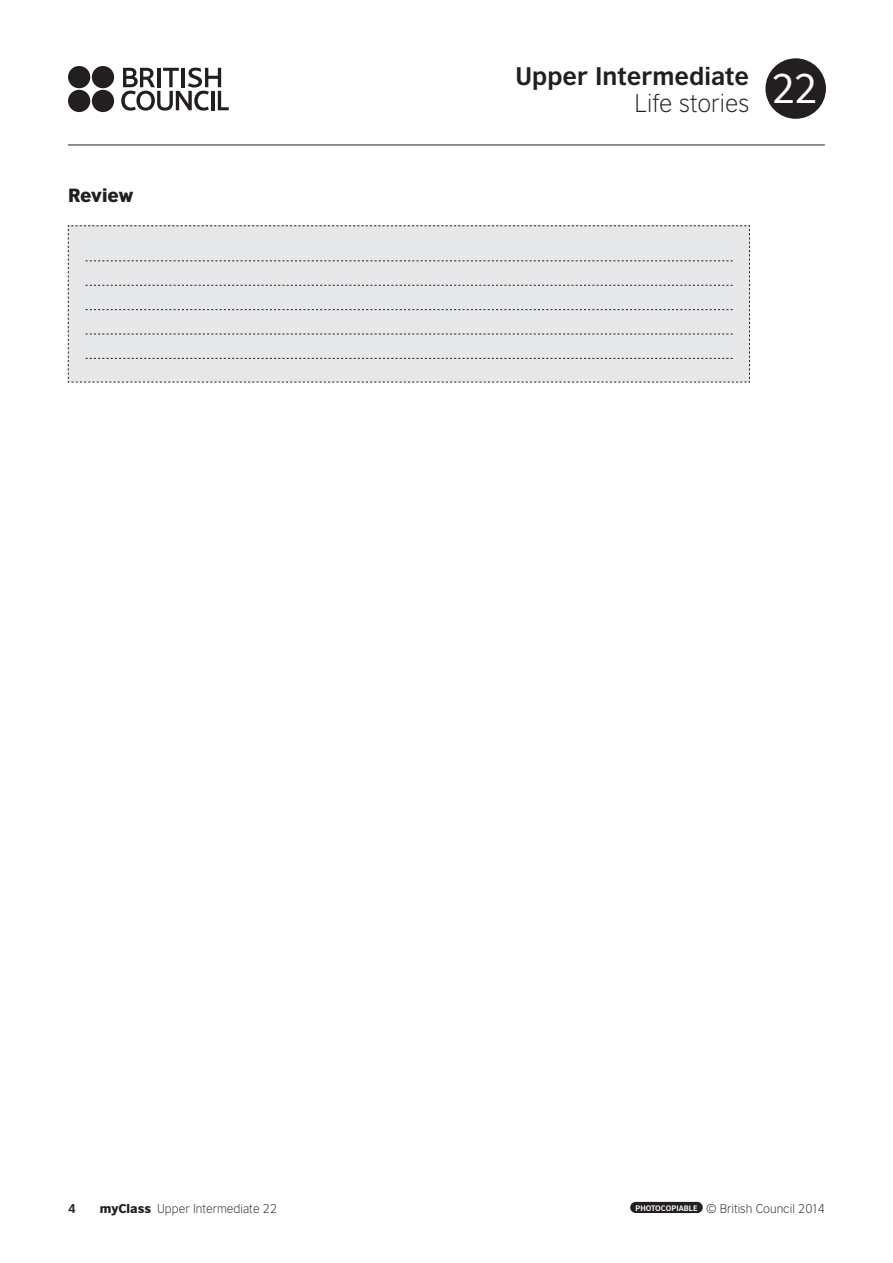
<style>
.page{position:relative;width:893px;height:1263px;background:#fff}
.page>*{position:absolute;margin:0;border:0;box-sizing:border-box;transform-origin:0 0}
.t1{font:39px "British Council Sans";color:#fff}
.t2{font:700 24px "British Council Sans";color:#231f20}
.t3{font:300 24px "British Council Sans";color:#231f20}
.t4{font:900 18px "British Council Sans";letter-spacing:-.015em;color:#231f20}
.t5{font:300 12px "British Council Sans";color:#231f20}
.t6{font:700 12px "British Council Sans";color:#231f20}
.s1{font-weight:900}
</style>
<div class="page">
<svg style="left:121px;top:68px;width:108px;height:43px"></svg>
<div style="left:68px;top:66px;width:22px;height:22px;background:#231f20;border-radius:50%"></div>
<div style="left:92px;top:66px;width:22px;height:22px;background:#231f20;border-radius:50%"></div>
<div style="left:68px;top:90px;width:22px;height:22px;background:#231f20;border-radius:50%"></div>
<div style="left:92px;top:90px;width:22px;height:22px;background:#231f20;border-radius:50%"></div>
<hr style="left:68px;top:145px;width:757px;height:1px;background:#231f20">
<div style="left:630px;top:1202px;width:73px;height:11px;background:#231f20;border-radius:6px"></div>
<div style="left:765px;top:58px;width:61px;height:61px;background:#231f20;border-radius:50%"></div>
<div style="left:68px;top:225px;width:682px;height:158px;background:#e6e7e9"></div>
<h3 class="t4" style="left:68px;top:183px;width:67px">Review</h3>
<h2 class="t2" style="left:515px;top:61px;width:235px">Upper Intermediate</h2>
<h2 class="t3" style="left:635px;top:90px;width:116px">Life stories</h2>
<h1 class="t1" style="left:771px;top:65px;width:48px">22</h1>
<p class="t6" style="left:68px;top:1201px;width:9px">4</p>
<p class="t5" style="left:100px;top:1202px;width:179px"><span class="s1">myClass</span> Upper Intermediate 22</p>
<p class="t5" style="left:635px;top:1202px;width:191px"><sup>PHOTOCOPIABLE</sup> © British Council 2014</p>
</div>
